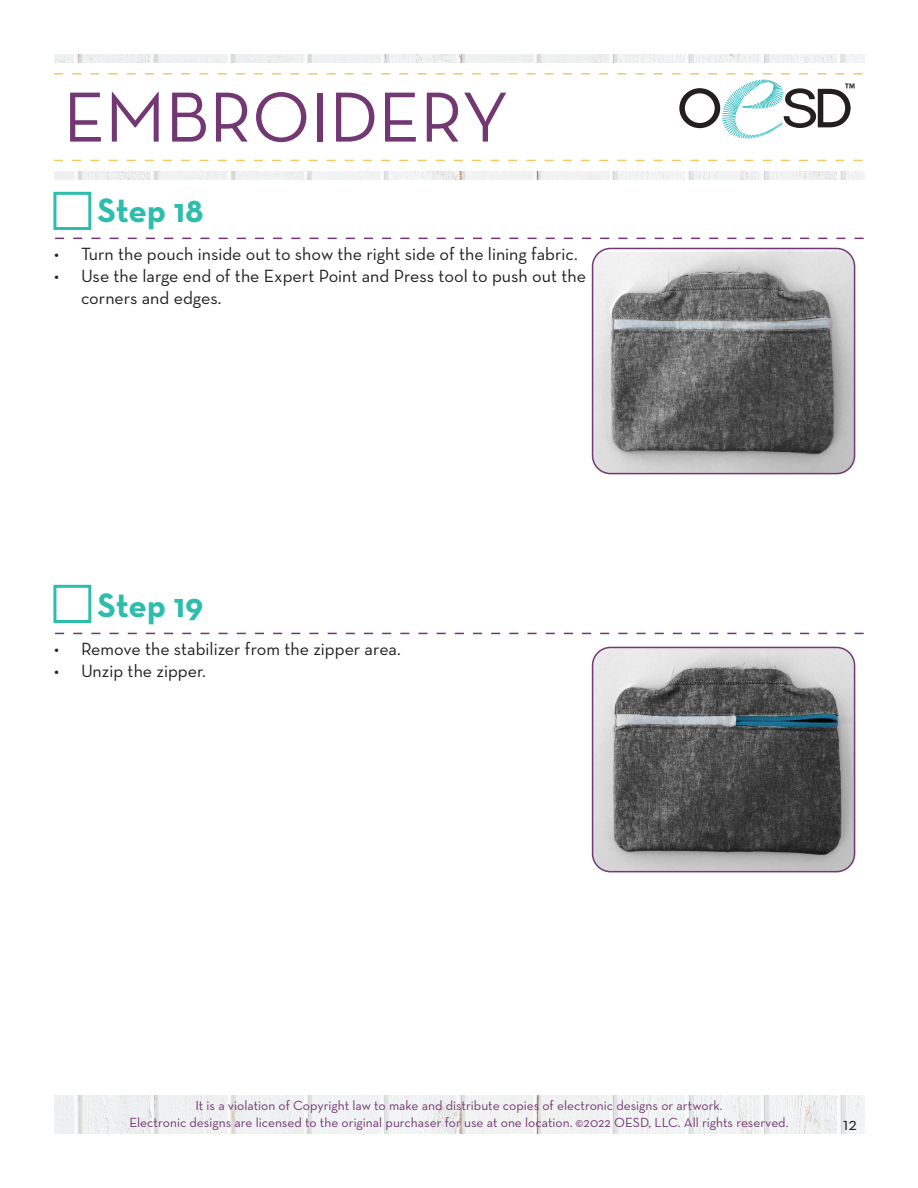
<style>
.page{position:relative;width:918px;height:1188px;background:#fff}
.page>*{position:absolute;margin:0;border:0;box-sizing:border-box;transform-origin:0 0}
.t1{font:72px "Neutra Text";color:#733873}
.t2{font:700 34.5px "Neutra Text";letter-spacing:-.005em;color:#2dbdad}
.t3{font:18px/21.6px "Neutra Text";color:#231f20}
.t4{font:13.5px "Neutra Text";color:#733873}
</style>
<div class="page">
<img style="left:54px;top:1096px;width:810px;height:38px">
<img style="left:54px;top:54px;width:810px;height:126px">
<div style="left:29px;top:63px;width:863px;height:108px;background:#fff"></div>
<svg style="left:54px;top:160px;width:809px;height:1px"></svg>
<svg style="left:54px;top:73px;width:809px;height:66px"></svg>
<svg style="left:55px;top:238px;width:809px;height:1px"></svg>
<img style="left:593px;top:248px;width:262px;height:226px">
<div style="left:592px;top:248px;width:263px;height:226px;border:2px solid #733873;border-radius:18px"></div>
<svg style="left:55px;top:633px;width:809px;height:1px"></svg>
<img style="left:593px;top:647px;width:262px;height:225px">
<div style="left:592px;top:647px;width:263px;height:225px;border:2px solid #733873;border-radius:18px"></div>
<div style="left:53px;top:192px;width:38px;height:38px;border:3px solid #2dbdad"></div>
<div style="left:53px;top:585px;width:38px;height:38px;border:3px solid #2dbdad"></div>
<p class="t1" style="left:63px;top:73px;width:447px">EMBROIDERY</p>
<p class="t2" style="left:98px;top:188px;width:108px">Step 18</p>
<p class="t3" style="left:54px;top:243px;width:525px">• Turn the pouch inside out to show the right side of the lining fabric.</p>
<p class="t3" style="left:81px;top:265px;width:506px;text-indent:-27px">• Use the large end of the Expert Point and Press tool to push out the corners and edges.</p>
<p class="t2" style="left:98px;top:583px;width:107px">Step 19</p>
<p class="t3" style="left:54px;top:638px;width:348px">• Remove the stabilizer from the zipper area.</p>
<p class="t3" style="left:54px;top:660px;width:153px">• Unzip the zipper.</p>
<p class="t4" style="left:195px;top:1098px;width:529px">It is a violation of Copyright law to make and distribute copies of electronic designs or artwork.</p>
<p class="t4" style="left:130px;top:1114px;width:660px">Electronic designs are licensed to the original purchaser for use at one location. ©2022 OESD, LLC. All rights reserved.</p>
<p class="t3" style="left:843px;top:1113px;width:15px">12</p>
</div>
